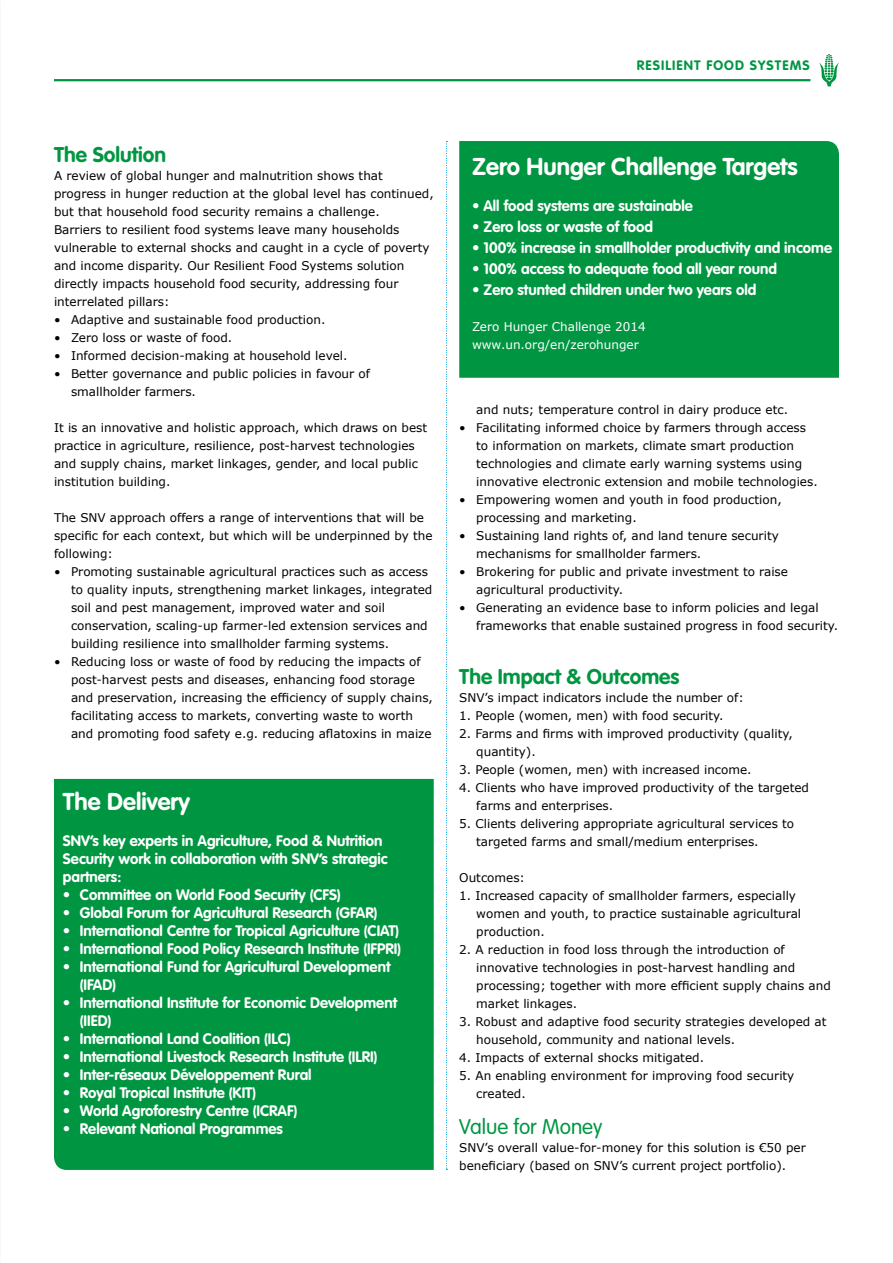
<style>
.page{position:relative;width:893px;height:1263px;background:#fff}
.page>*{position:absolute;margin:0;border:0;box-sizing:border-box;transform-origin:0 0}
.t1{font:700 24px "VAG Rounded";color:#fff}
.t2{font:700 21px "VAG Rounded";color:#009641}
.t3{font:300 21px "VAG Rounded";color:#009641}
.t4{font:700 15px/18px "VAG Rounded";color:#fff}
.t5{font:700 13.5px "VAG Rounded";letter-spacing:.08em;color:#009641}
.t6{font:12px/18px "Verdana";color:#000}
.t7{font:12px/18px "Verdana";color:#fff}
</style>
<div class="page">
<div style="left:459px;top:141px;width:380px;height:237px;background:#009641"></div>
<svg style="left:446px;top:141px;width:1px;height:1029px"></svg>
<hr style="left:54px;top:79px;width:756px;height:2px;background:#009641">
<div style="left:54px;top:779px;width:380px;height:391px;background:#009641"></div>
<svg style="left:819px;top:54px;width:20px;height:32px"></svg>
<p class="t5" style="left:637px;top:57px;width:175px">RESILIENT FOOD SYSTEMS</p>
<h2 class="t2" style="left:54px;top:142px;width:114px">The Solution</h2>
<p class="t6" style="left:54px;top:167px;width:381px">A review of global hunger and malnutrition shows that progress in hunger reduction at the global level has continued, but that household food security remains a challenge.<br>Barriers to resilient food systems leave many households vulnerable to external shocks and caught in a cycle of poverty and income disparity. Our Resilient Food Systems solution directly impacts household food security, addressing four interrelated pillars:</p>
<p class="t6" style="left:54px;top:311px;width:273px">• Adaptive and sustainable food production.</p>
<p class="t6" style="left:54px;top:329px;width:180px">• Zero loss or waste of food.</p>
<p class="t6" style="left:54px;top:347px;width:295px">• Informed decision-making at household level.</p>
<p class="t6" style="left:71px;top:365px;width:301px;text-indent:-17px">• Better governance and public policies in favour of smallholder farmers.</p>
<p class="t6" style="left:54px;top:419px;width:375px">It is an innovative and holistic approach, which draws on best practice in agriculture, resilience, post-harvest technologies and supply chains, market linkages, gender, and local public institution building.</p>
<p class="t6" style="left:54px;top:509px;width:380px">The SNV approach offers a range of interventions that will be specific for each context, but which will be underpinned by the following:</p>
<p class="t6" style="left:71px;top:563px;width:363px;text-indent:-17px">• Promoting sustainable agricultural practices such as access to quality inputs, strengthening market linkages, integrated soil and pest management, improved water and soil conservation, scaling-up farmer-led extension services and building resilience into smallholder farming systems.</p>
<p class="t6" style="left:71px;top:653px;width:363px;text-indent:-17px">• Reducing loss or waste of food by reducing the impacts of post-harvest pests and diseases, enhancing food storage and preservation, increasing the efficiency of supply chains, facilitating access to markets, converting waste to worth and promoting food safety e.g. reducing aflatoxins in maize</p>
<h1 class="t1" style="left:63px;top:787px;width:129px">The Delivery</h1>
<p class="t4" style="left:63px;top:832px;width:326px">SNV’s key experts in Agriculture, Food &amp; Nutrition<br>Security work in collaboration with SNV’s strategic partners:</p>
<p class="t4" style="left:63px;top:886px;width:279px">• Committee on World Food Security (CFS)</p>
<p class="t4" style="left:63px;top:904px;width:316px">• Global Forum for Agricultural Research (GFAR)</p>
<p class="t4" style="left:63px;top:922px;width:338px">• International Centre for Tropical Agriculture (CIAT)</p>
<p class="t4" style="left:63px;top:940px;width:340px">• International Food Policy Research Institute (IFPRI)</p>
<p class="t4" style="left:80px;top:958px;width:312px;text-indent:-17px">• International Fund for Agricultural Development (IFAD)</p>
<p class="t4" style="left:80px;top:994px;width:319px;text-indent:-17px">• International Institute for Economic Development (IIED)</p>
<p class="t4" style="left:63px;top:1030px;width:229px">• International Land Coalition (ILC)</p>
<p class="t4" style="left:63px;top:1048px;width:316px">• International Livestock Research Institute (ILRI)</p>
<p class="t4" style="left:63px;top:1066px;width:250px">• Inter-réseaux Développement Rural</p>
<p class="t4" style="left:63px;top:1084px;width:195px">• Royal Tropical Institute (KIT)</p>
<p class="t4" style="left:63px;top:1102px;width:236px">• World Agroforestry Centre (ICRAF)</p>
<p class="t4" style="left:63px;top:1120px;width:222px">• Relevant National Programmes</p>
<h1 class="t1" style="left:472px;top:152px;width:327px">Zero Hunger Challenge Targets</h1>
<p class="t4" style="left:472px;top:197px;width:222px">• All food systems are sustainable</p>
<p class="t4" style="left:472px;top:218px;width:183px">• Zero loss or waste of food</p>
<p class="t4" style="left:472px;top:239px;width:362px">• 100% increase in smallholder productivity and income</p>
<p class="t4" style="left:472px;top:260px;width:306px">• 100% access to adequate food all year round</p>
<p class="t4" style="left:472px;top:281px;width:286px">• Zero stunted children under two years old</p>
<p class="t7" style="left:472px;top:317px;width:175px">Zero Hunger Challenge 2014 www.un.org/en/zerohunger</p>
<p class="t6" style="left:476px;top:401px;width:313px">and nuts; temperature control in dairy produce etc.</p>
<p class="t6" style="left:476px;top:419px;width:343px;text-indent:-17px">• Facilitating informed choice by farmers through access to information on markets, climate smart production technologies and climate early warning systems using innovative electronic extension and mobile technologies.</p>
<p class="t6" style="left:476px;top:491px;width:307px;text-indent:-17px">• Empowering women and youth in food production, processing and marketing.</p>
<p class="t6" style="left:476px;top:527px;width:304px;text-indent:-17px">• Sustaining land rights of, and land tenure security mechanisms for smallholder farmers.</p>
<p class="t6" style="left:476px;top:563px;width:313px;text-indent:-17px">• Brokering for public and private investment to raise agricultural productivity.</p>
<p class="t6" style="left:476px;top:599px;width:363px;text-indent:-17px">• Generating an evidence base to inform policies and legal frameworks that enable sustained progress in food security.</p>
<h2 class="t2" style="left:459px;top:664px;width:222px">The Impact &amp; Outcomes</h2>
<p class="t6" style="left:459px;top:689px;width:286px">SNV’s impact indicators include the number of:</p>
<p class="t6" style="left:459px;top:707px;width:266px">1. People (women, men) with food security.</p>
<p class="t6" style="left:476px;top:725px;width:318px;text-indent:-17px">2. Farms and firms with improved productivity (quality, quantity).</p>
<p class="t6" style="left:459px;top:761px;width:294px">3. People (women, men) with increased income.</p>
<p class="t6" style="left:476px;top:779px;width:334px;text-indent:-17px">4. Clients who have improved productivity of the targeted farms and enterprises.</p>
<p class="t6" style="left:476px;top:815px;width:319px;text-indent:-17px">5. Clients delivering appropriate agricultural services to targeted farms and small/medium enterprises.</p>
<p class="t6" style="left:459px;top:869px;width:67px">Outcomes:</p>
<p class="t6" style="left:476px;top:887px;width:326px;text-indent:-17px">1. Increased capacity of smallholder farmers, especially women and youth, to practice sustainable agricultural production.</p>
<p class="t6" style="left:476px;top:941px;width:356px;text-indent:-17px">2. A reduction in food loss through the introduction of innovative technologies in post-harvest handling and processing; together with more efficient supply chains and market linkages.</p>
<p class="t6" style="left:476px;top:1013px;width:352px;text-indent:-17px">3. Robust and adaptive food security strategies developed at household, community and national levels.</p>
<p class="t6" style="left:459px;top:1049px;width:246px">4. Impacts of external shocks mitigated.</p>
<p class="t6" style="left:476px;top:1067px;width:320px;text-indent:-17px">5. An enabling environment for improving food security created.</p>
<h2 class="t3" style="left:459px;top:1115px;width:145px">Value for Money</h2>
<p class="t6" style="left:459px;top:1139px;width:348px">SNV’s overall value-for-money for this solution is €50 per beneficiary (based on SNV’s current project portfolio).</p>
</div>
